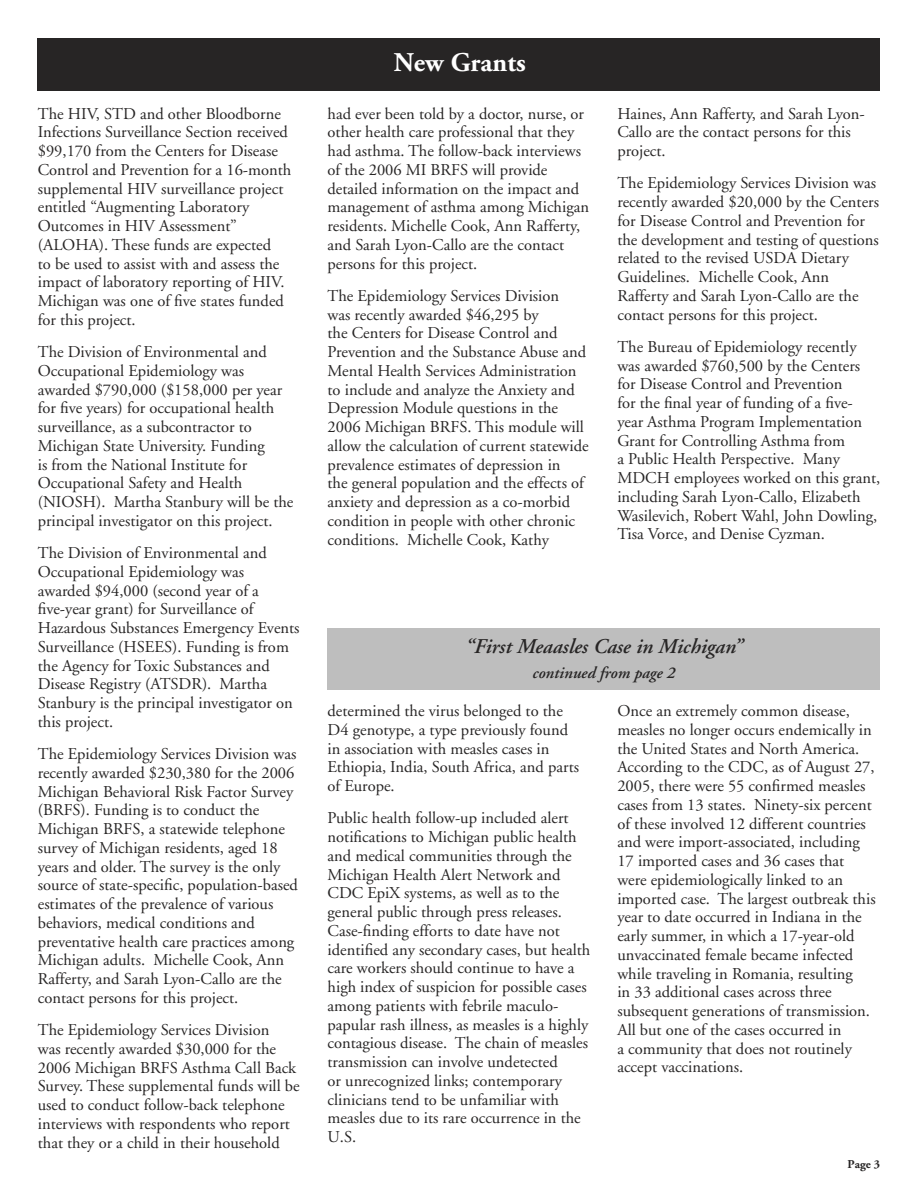
<style>
.page{position:relative;width:918px;height:1188px;background:#fff}
.page>*{position:absolute;margin:0;border:0;box-sizing:border-box;transform-origin:0 0}
.t1{font:700 27px "Adobe Garamond";color:#fff}
.t2{font:italic 600 21px "Adobe Garamond";color:#272525}
.t3{font:16.5px/18.8px "Adobe Garamond";color:#272525}
.t4{font:italic 600 16.5px "Adobe Garamond";color:#272525}
.t5{font:700 12px "Adobe Garamond";color:#272525}
</style>
<div class="page">
<div style="left:38px;top:38px;width:842px;height:52px;background:#272525"></div>
<div style="left:328px;top:628px;width:552px;height:62px;background:#bebebe"></div>
<p class="t3" style="left:38px;top:104px;width:255px">The HIV, STD and other Bloodborne Infections Surveillance Section received $99,170 from the Centers for Disease Control and Prevention for a 16-month supplemental HIV surveillance project entitled “Augmenting Laboratory Outcomes in HIV Assessment” (ALOHA). These funds are expected<br>to be used to assist with and assess the impact of laboratory reporting of HIV.<br>Michigan was one of five states funded for this project.</p>
<p class="t3" style="left:38px;top:343px;width:257px">The Division of Environmental and Occupational Epidemiology was awarded $790,000 ($158,000 per year for five years) for occupational health surveillance, as a subcontractor to Michigan State University. Funding<br>is from the National Institute for Occupational Safety and Health (NIOSH). Martha Stanbury will be the principal investigator on this project.</p>
<p class="t3" style="left:38px;top:544px;width:263px">The Division of Environmental and Occupational Epidemiology was awarded $94,000 (second year of a five-year grant) for Surveillance of Hazardous Substances Emergency Events Surveillance (HSEES). Funding is from the Agency for Toxic Substances and Disease Registry (ATSDR). Martha Stanbury is the principal investigator on this project.</p>
<p class="t3" style="left:38px;top:745px;width:262px">The Epidemiology Services Division was recently awarded $230,380 for the 2006<br>Michigan Behavioral Risk Factor Survey (BRFS). Funding is to conduct the Michigan BRFS, a statewide telephone survey of Michigan residents, aged 18 years and older. The survey is the only source of state-specific, population-based estimates of the prevalence of various behaviors, medical conditions and preventative health care practices among Michigan adults. Michelle Cook, Ann Rafferty, and Sarah Lyon-Callo are the contact persons for this project.</p>
<p class="t3" style="left:38px;top:1021px;width:263px">The Epidemiology Services Division<br>was recently awarded $30,000 for the 2006 Michigan BRFS Asthma Call Back Survey. These supplemental funds will be used to conduct follow-back telephone interviews with respondents who report that they or a child in their household</p>
<h1 class="t1" style="left:394px;top:48px;width:134px">New Grants</h1>
<p class="t3" style="left:328px;top:104px;width:263px">had ever been told by a doctor, nurse, or other health care professional that they had asthma. The follow-back interviews of the 2006 MI BRFS will provide detailed information on the impact and management of asthma among Michigan residents. Michelle Cook, Ann Rafferty, and Sarah Lyon-Callo are the contact persons for this project.</p>
<p class="t3" style="left:328px;top:287px;width:263px">The Epidemiology Services Division<br>was recently awarded $46,295 by<br>the Centers for Disease Control and Prevention and the Substance Abuse and Mental Health Services Administration to include and analyze the Anxiety and Depression Module questions in the 2006 Michigan BRFS. This module will allow the calculation of current statewide prevalence estimates of depression in<br>the general population and the effects of anxiety and depression as a co-morbid condition in people with other chronic conditions. Michelle Cook, Kathy</p>
<p class="t3" style="left:617px;top:104px;width:249px">Haines, Ann Rafferty, and Sarah Lyon-<br>Callo are the contact persons for this project.</p>
<p class="t3" style="left:617px;top:174px;width:263px">The Epidemiology Services Division was recently awarded $20,000 by the Centers for Disease Control and Prevention for the development and testing of questions related to the revised USDA Dietary Guidelines. Michelle Cook, Ann Rafferty and Sarah Lyon-Callo are the contact persons for this project.</p>
<p class="t3" style="left:617px;top:338px;width:264px">The Bureau of Epidemiology recently was awarded $760,500 by the Centers for Disease Control and Prevention<br>for the final year of funding of a five&shy;year Asthma Program Implementation Grant for Controlling Asthma from<br>a Public Health Perspective. Many MDCH employees worked on this grant, including Sarah Lyon-Callo, Elizabeth Wasilevich, Robert Wahl, John Dowling, Tisa Vorce, and Denise Cyzman.</p>
<p class="t2" style="left:465px;top:635px;width:279px">“First Meaasles Case in Michigan”</p>
<p class="t4" style="left:532px;top:663px;width:144px">continued from page 2</p>
<p class="t3" style="left:328px;top:702px;width:253px">determined the virus belonged to the<br>D4 genotype, a type previously found in association with measles cases in<br>Ethiopia, India, South Africa, and parts of Europe.</p>
<p class="t3" style="left:328px;top:809px;width:264px">Public health follow-up included alert notifications to Michigan public health and medical communities through the Michigan Health Alert Network and CDC EpiX systems, as well as to the general public through press releases.<br>Case-finding efforts to date have not identified any secondary cases, but health care workers should continue to have a high index of suspicion for possible cases among patients with febrile maculo&shy;papular rash illness, as measles is a highly contagious disease. The chain of measles transmission can involve undetected<br>or unrecognized links; contemporary clinicians tend to be unfamiliar with measles due to its rare occurrence in the U.S.</p>
<p class="t3" style="left:617px;top:702px;width:260px">Once an extremely common disease, measles no longer occurs endemically in the United States and North America.<br>According to the CDC, as of August 27, 2005, there were 55 confirmed measles cases from 13 states. Ninety-six percent of these involved 12 different countries and were import-associated, including 17 imported cases and 36 cases that were epidemiologically linked to an imported case. The largest outbreak this year to date occurred in Indiana in the early summer, in which a 17-year-old unvaccinated female became infected while traveling in Romania, resulting<br>in 33 additional cases across three subsequent generations of transmission.<br>All but one of the cases occurred in<br>a community that does not routinely accept vaccinations.</p>
<p class="t5" style="left:848px;top:1157px;width:34px">Page 3</p>
</div>
